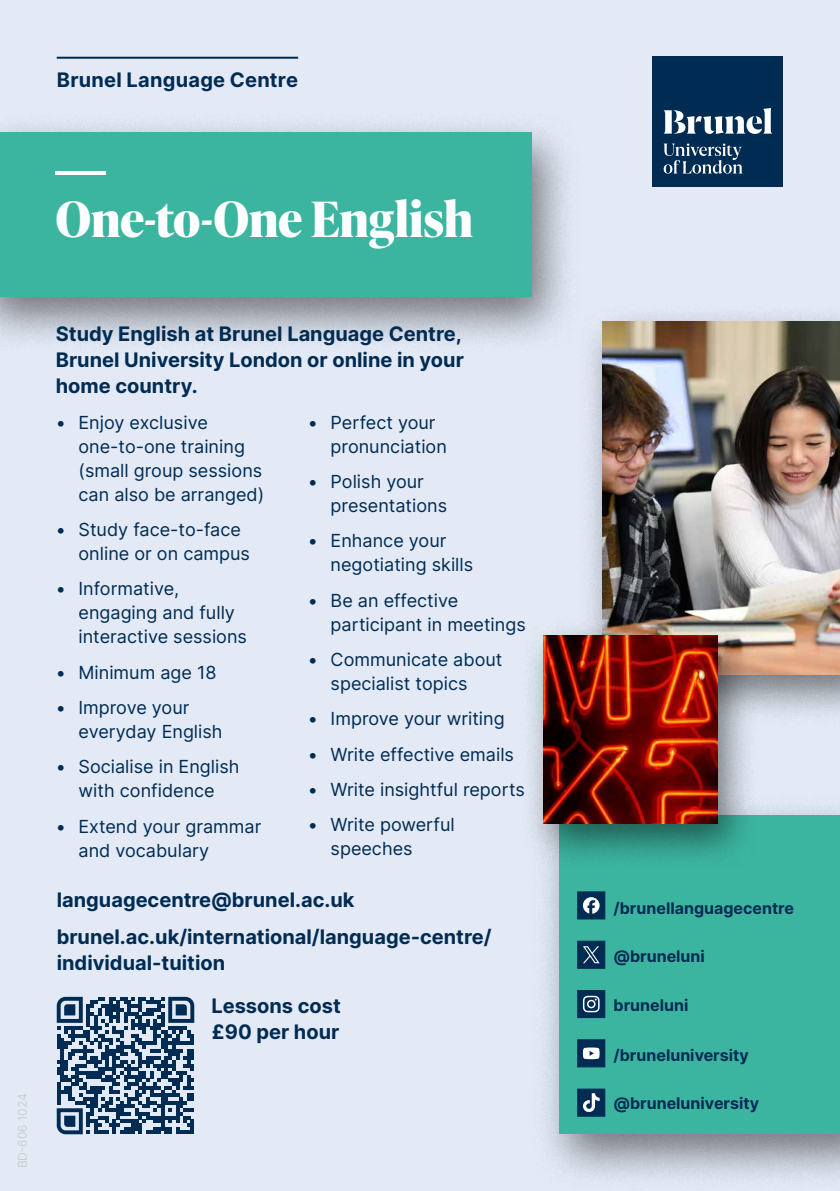
<style>
.page{position:relative;width:840px;height:1191px;background:#fff}
.page>*{position:absolute;margin:0;border:0;box-sizing:border-box;transform-origin:0 0}
.t1{font:50px "Inter";color:#fff}
.t2{font:700 48.4px "Ivy Presto Headline";letter-spacing:-.005em;color:#fff}
.t3{font:700 20px/26px "Inter";color:#002b53;text-align:justify}
.t4{font:18px/24px "Inter";color:#002b53}
.t5{font:700 16px "Inter";color:#002b53}
.t6{font:300 12px "Inter";color:#c6c6c6}
</style>
<div class="page">
<div style="left:0;top:0;width:839px;height:1191px;background:#e3eaf6"></div>
<div style="left:530px;top:794px;width:309px;height:397px;background:#000;opacity:.5"></div>
<div style="left:559px;top:815px;width:280px;height:319px;background:#3cb5a0"></div>
<div style="left:576px;top:303px;width:263px;height:423px;background:#000;opacity:.5"></div>
<img style="left:602px;top:322px;width:237px;height:352px">
<div style="left:518px;top:617px;width:241px;height:255px;background:#000;opacity:.5"></div>
<img style="left:543px;top:635px;width:174px;height:188px">
<div style="left:0;top:111px;width:581px;height:244px;background:#000;opacity:.5"></div>
<div style="left:0;top:132px;width:531px;height:165px;background:#3cb5a0"></div>
<hr style="left:57px;top:57px;width:241px;height:2px;background:#002b53">
<div style="left:652px;top:57px;width:130px;height:130px;background:#002b53"></div>
<svg style="left:663px;top:108px;width:108px;height:26px"></svg>
<svg style="left:663px;top:144px;width:79px;height:30px"></svg>
<div style="left:577px;top:990px;width:27px;height:27px;background:#002b53;border:1px solid #002b53"></div>
<svg style="left:582px;top:995px;width:17px;height:17px"></svg>
<div style="left:577px;top:1089px;width:27px;height:27px;background:#002b53;border:1px solid #002b53"></div>
<svg style="left:583px;top:1093px;width:16px;height:19px"></svg>
<div style="left:577px;top:1039px;width:27px;height:28px;background:#002b53;border:1px solid #002b53"></div>
<svg style="left:582px;top:1047px;width:17px;height:12px"></svg>
<div style="left:577px;top:941px;width:27px;height:27px;background:#002b53;border:1px solid #002b53"></div>
<svg style="left:583px;top:946px;width:16px;height:17px"></svg>
<div style="left:577px;top:891px;width:27px;height:28px;background:#002b53;border:1px solid #002b53"></div>
<svg style="left:582px;top:897px;width:17px;height:16px"></svg>
<svg style="left:57px;top:996px;width:137px;height:138px"></svg>
<p class="t3" style="left:57px;top:66px;width:243px">Brunel Language Centre</p>
<h1 class="t1" style="left:55px;top:133px;width:51px">—</h1>
<h2 class="t2" style="left:55px;top:184px;width:419px">One-to-One English</h2>
<p class="t6" style="left:14px;top:1168px;width:76px;rotate:-90deg">BD-606 1024</p>
<p class="t3" style="left:56px;top:320px;width:409px">Study English at Brunel Language Centre, Brunel University London or online in your home country.</p>
<p class="t4" style="left:78px;top:410px;width:187px;text-indent:-23px">• Enjoy exclusive one-to-one training (small group sessions can also be arranged)</p>
<p class="t4" style="left:78px;top:517px;width:173px;text-indent:-23px">• Study face-to-face online or on campus</p>
<p class="t4" style="left:78px;top:576px;width:170px;text-indent:-23px">• Informative, engaging and fully interactive sessions</p>
<p class="t4" style="left:56px;top:659px;width:162px">• Minimum age 18</p>
<p class="t4" style="left:78px;top:695px;width:145px;text-indent:-23px">• Improve your everyday English</p>
<p class="t4" style="left:56px;top:754px;width:185px;text-align:center">• Socialise in English with confidence</p>
<p class="t4" style="left:78px;top:813px;width:184px;text-indent:-23px">• Extend your grammar and vocabulary</p>
<p class="t4" style="left:330px;top:409px;width:118px;text-indent:-23px">• Perfect your pronunciation</p>
<p class="t4" style="left:330px;top:469px;width:118px;text-indent:-23px">• Polish your presentations</p>
<p class="t4" style="left:330px;top:528px;width:144px;text-indent:-23px">• Enhance your negotiating skills</p>
<p class="t4" style="left:330px;top:587px;width:196px;text-indent:-23px">• Be an effective participant in meetings</p>
<p class="t4" style="left:330px;top:647px;width:173px;text-indent:-23px">• Communicate about specialist topics</p>
<p class="t4" style="left:308px;top:706px;width:198px">• Improve your writing</p>
<p class="t4" style="left:308px;top:741px;width:207px">• Write effective emails</p>
<p class="t4" style="left:308px;top:777px;width:218px">• Write insightful reports</p>
<p class="t4" style="left:330px;top:812px;width:126px;text-indent:-23px">• Write powerful speeches</p>
<p class="t3" style="left:57px;top:880px;width:436px;line-height:37.4px">languagecentre@brunel.ac.uk brunel.ac.uk/international/language-centre/</p>
<p class="t3" style="left:57px;top:949px;width:170px">individual-tuition</p>
<p class="t5" style="left:613px;top:896px;width:182px">/brunellanguagecentre</p>
<p class="t5" style="left:613px;top:944px;width:93px">@bruneluni</p>
<p class="t3" style="left:211px;top:992px;width:131px">Lessons cost</p>
<p class="t5" style="left:613px;top:993px;width:76px">bruneluni</p>
<p class="t3" style="left:211px;top:1018px;width:129px">£90 per hour</p>
<p class="t5" style="left:613px;top:1043px;width:137px">/bruneluniversity</p>
<p class="t5" style="left:613px;top:1092px;width:147px">@bruneluniversity</p>
</div>
